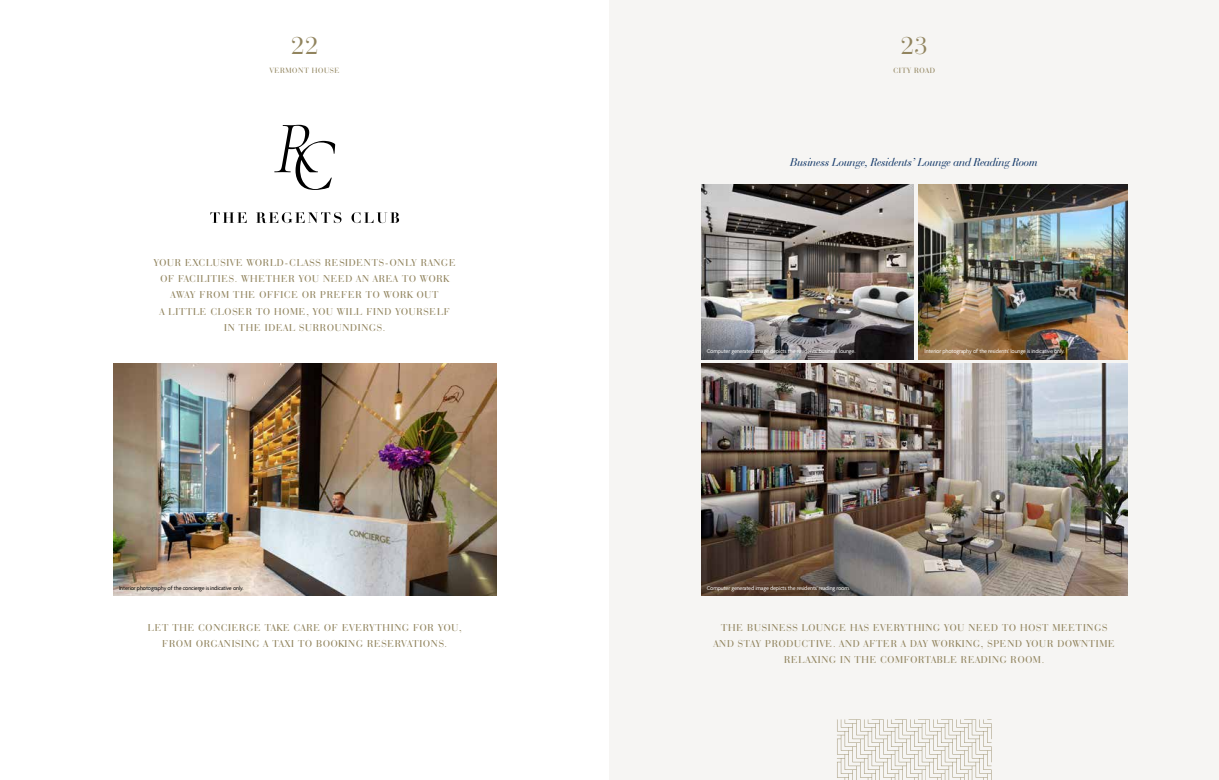
<style>
.page{position:relative;width:1219px;height:780px;background:#fff}
.page>*{position:absolute;margin:0;border:0;box-sizing:border-box;transform-origin:0 0}
.t1{font:26px "Bauer Bodoni BT";color:#91845e}
.t2{font:italic 12px "Bauer Bodoni BT";color:#153a6a}
.t3{font:10.5px/16px "Bauer Bodoni BT";letter-spacing:.075em;color:#91845e;text-align:center}
.t4{font:8px "Bauer Bodoni BT";letter-spacing:.075em;color:#91845e}
.t5{font:6px "Agenda";letter-spacing:-.025em;color:#fff}
.t6{font:6px "Agenda";letter-spacing:-.025em;color:#000}
</style>
<div class="page">
<div style="left:609px;top:0;width:610px;height:780px;background:#f6f5f3"></div>
<img style="left:701px;top:184px;width:213px;height:175px">
<svg style="left:837px;top:719px;width:154px;height:61px"></svg>
<img style="left:113px;top:363px;width:383px;height:232px">
<img style="left:701px;top:363px;width:426px;height:232px">
<img style="left:918px;top:184px;width:209px;height:175px">
<svg style="left:274px;top:125px;width:61px;height:65px"></svg>
<svg style="left:210px;top:212px;width:37px;height:11px"></svg>
<svg style="left:256px;top:212px;width:85px;height:11px"></svg>
<svg style="left:351px;top:212px;width:48px;height:11px"></svg>
<h1 class="t1" style="left:292px;top:30px;width:28px">22</h1>
<h1 class="t1" style="left:901px;top:30px;width:28px">23</h1>
<p class="t4" style="left:270px;top:66px;width:71px">VERMONT HOUSE</p>
<p class="t4" style="left:893px;top:66px;width:43px">CITY ROAD</p>
<p class="t3" style="left:154px;top:255px;width:303px">YOUR EXCLUSIVE WORLD-CLASS RESIDENTS-ONLY RANGE OF FACILITIES. WHETHER YOU NEED AN AREA TO WORK AWAY FROM THE OFFICE OR PREFER TO WORK OUT<br>A LITTLE CLOSER TO HOME, YOU WILL FIND YOURSELF IN THE IDEAL SURROUNDINGS.</p>
<p class="t2" style="left:791px;top:155px;width:249px">Business Lounge, Residents’ Lounge and Reading Room</p>
<p class="t5" style="left:707px;top:348px;width:150px">Computer generated image depicts the residents' business lounge.</p>
<p class="t5" style="left:924px;top:348px;width:142px">Interior photography of the residents' lounge is indicative only.</p>
<p class="t6" style="left:119px;top:584px;width:126px">Interior photography of the concierge is indicative only.</p>
<p class="t5" style="left:707px;top:584px;width:145px">Computer generated image depicts the residents' reading room.</p>
<p class="t3" style="left:148px;top:619px;width:315px">LET THE CONCIERGE TAKE CARE OF EVERYTHING FOR YOU,<br>FROM ORGANISING A TAXI TO BOOKING RESERVATIONS.</p>
<p class="t3" style="left:714px;top:619px;width:402px">THE BUSINESS LOUNGE HAS EVERYTHING YOU NEED TO HOST MEETINGS<br>AND STAY PRODUCTIVE. AND AFTER A DAY WORKING, SPEND YOUR DOWNTIME<br>RELAXING IN THE COMFORTABLE READING ROOM.</p>
</div>
